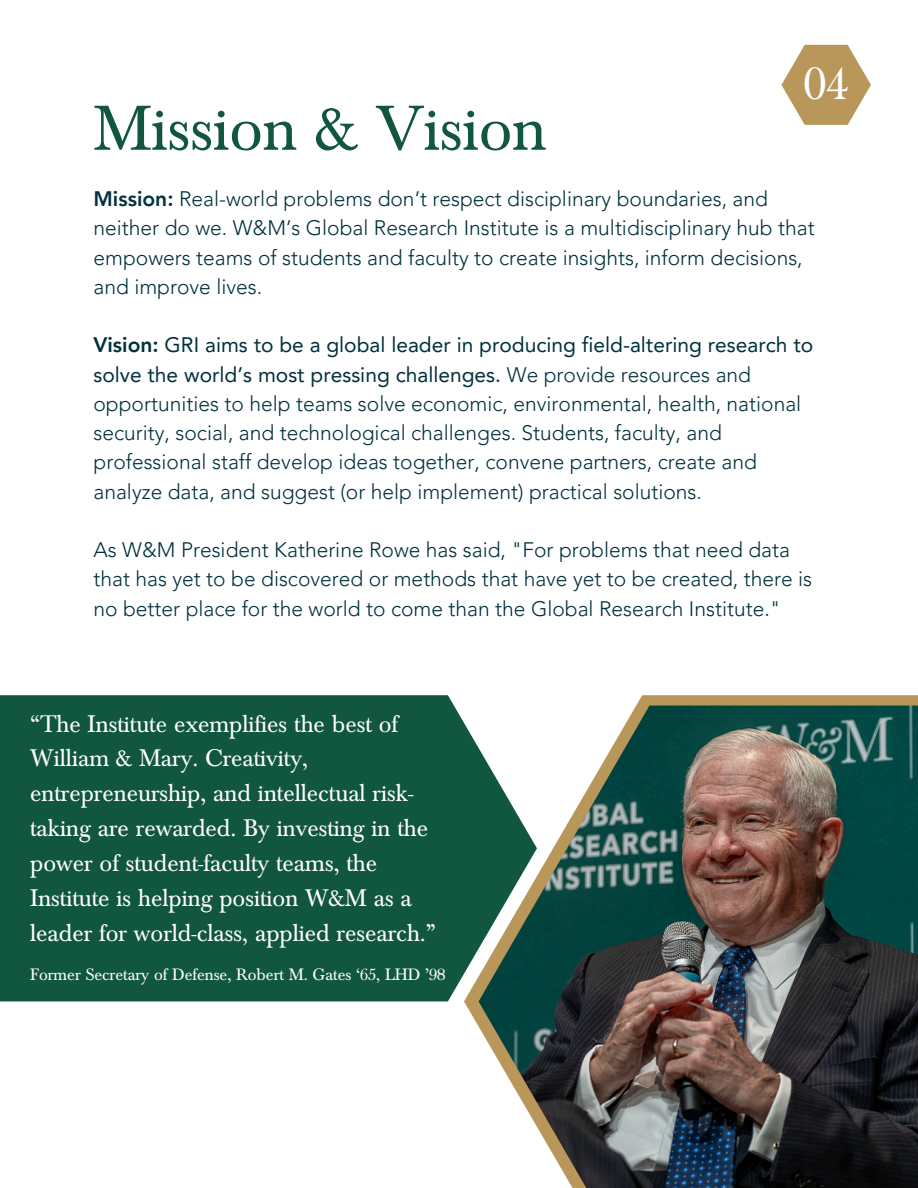
<style>
.page{position:relative;width:918px;height:1188px;background:#fff}
.page>*{position:absolute;margin:0;border:0;box-sizing:border-box;transform-origin:0 0}
.t1{font:66px "Baskerville";color:#115740}
.t2{font:48px "Baskerville";color:#fff}
.t3{font:25.05px/34.8px "Baskerville";color:#fff}
.t4{font:300 21px/29.2px "Avenir LT Pro";color:#00313c}
.t5{font:17.1px "Baskerville";color:#fff}
.s1{font-weight:800}
.s2{font-weight:400}
</style>
<div class="page">
<svg style="left:464px;top:695px;width:454px;height:332px;fill:#b9975b"></svg>
<div style="left:0;top:695px;width:537px;height:306px;background:#115740"></div>
<img style="left:479px;top:706px;width:439px;height:482px">
<svg style="left:781px;top:45px;width:90px;height:80px"></svg>
<p class="t2" style="left:804px;top:57px;width:46px">04</p>
<p class="t1" style="left:94px;top:92px;width:455px">Mission &amp; Vision</p>
<h1 class="t4" style="left:94px;top:186px;width:723px"><span class="s1">Mission:</span> Real-world problems don’t respect disciplinary boundaries, and neither do we. W&amp;M’s Global Research Institute is a multidisciplinary hub that empowers teams of students and faculty to create insights, inform decisions, and improve lives.</h1>
<h3 class="t4" style="left:94px;top:332px;width:721px"><span class="s1">Vision:</span> <span class="s2">GRI aims to be a global leader in producing field-altering research to solve the world’s most pressing challenges.</span> We provide resources and opportunities to help teams solve economic, environmental, health, national security, social, and technological challenges. Students, faculty, and professional staff develop ideas together, convene partners, create and analyze data, and suggest (or help implement) practical solutions.</h3>
<h3 class="t4" style="left:94px;top:537px;width:720px">As W&amp;M President Katherine Rowe has said, "For problems that need data that has yet to be discovered or methods that have yet to be created, there is no better place for the world to come than the Global Research Institute."</h3>
<h2 class="t3" style="left:30px;top:707px;width:407px">“The Institute exemplifies the best of William &amp; Mary. Creativity, entrepreneurship, and intellectual risk&shy;taking are rewarded. By investing in the power of student-faculty teams, the Institute is helping position W&amp;M as a leader for world-class, applied research.”</h2>
<p class="t5" style="left:30px;top:965px;width:417px">Former Secretary of Defense, Robert M. Gates ‘65, LHD ’98</p>
</div>
